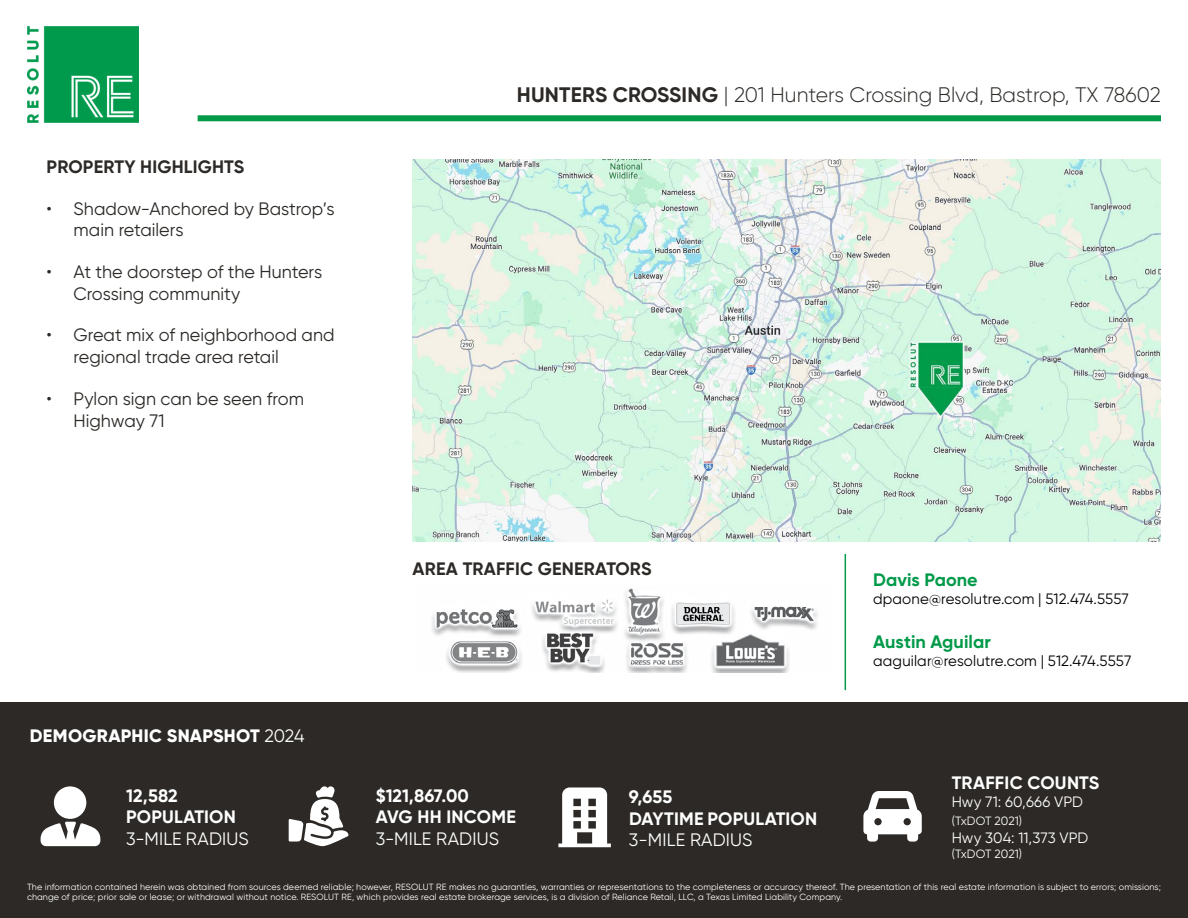
<style>
.page{position:relative;width:1188px;height:918px;background:#fff}
.page>*{position:absolute;margin:0;border:0;box-sizing:border-box;transform-origin:0 0}
.t1{font:300 21px "Gilroy";color:#2c2926}
.t2{font:18px/21.6px "Gilroy";color:#2c2926}
.t3{font:700 18px/21.6px "Gilroy";letter-spacing:.01em;color:#fff}
.t4{font:700 18px "Gilroy";letter-spacing:.01em;color:#2c2926}
.t5{font:18px "Gilroy";letter-spacing:.01em;color:#fff}
.t6{font:800 18px "Gilroy";letter-spacing:.015em;color:#fff}
.t7{font:700 18px "Gilroy";color:#019a49}
.t8{font:15px "Gilroy";letter-spacing:.005em;color:#000}
.t9{font:15px "Gilroy";letter-spacing:.005em;color:#fff}
.t10{font:12px "Gilroy";color:#fff}
.t11{font:9px/10.5px "Gilroy";letter-spacing:.01em;color:#fff}
.s1{font-weight:700}
.s2{font-weight:400}
</style>
<div class="page">
<img style="left:413px;top:160px;width:748px;height:382px">
<img style="left:432px;top:588px;width:386px;height:84px">
<hr style="left:845px;top:554px;width:1px;height:136px;background:#019a49">
<div style="left:0;top:702px;width:1188px;height:216px;background:#2c2926"></div>
<img style="left:27px;top:27px;width:112px;height:95px">
<div style="left:54px;top:786px;width:32px;height:33px;background:#fff;border-radius:50%"></div>
<svg style="left:41px;top:822px;width:59px;height:24px"></svg>
<svg style="left:289px;top:786px;width:59px;height:60px"></svg>
<svg style="left:863px;top:791px;width:59px;height:51px"></svg>
<svg style="left:558px;top:787px;width:53px;height:60px"></svg>
<div style="left:198px;top:115px;width:963px;height:6px;background:#019a49"></div>
<h2 class="t4" style="left:47px;top:155px;width:199px">PROPERTY HIGHLIGHTS</h2>
<h2 class="t2" style="left:74px;top:197px;width:263px;text-indent:-27px">• Shadow-Anchored by Bastrop’s main retailers</h2>
<h2 class="t2" style="left:74px;top:261px;width:250px;text-indent:-27px">• At the doorstep of the Hunters<br>Crossing community</h2>
<h2 class="t2" style="left:74px;top:324px;width:263px;text-indent:-27px">• Great mix of neighborhood and regional trade area retail</h2>
<h2 class="t2" style="left:74px;top:388px;width:232px;text-indent:-27px">• Pylon sign can be seen from<br>Highway 71</h2>
<h1 class="t1" style="left:517px;top:82px;width:646px"><span class="s1">HUNTERS CROSSING</span> | 201 Hunters Crossing Blvd, Bastrop, TX 78602</h1>
<h2 class="t6" style="left:30px;top:724px;width:276px">DEMOGRAPHIC SNAPSHOT <span class="s2">2024</span></h2>
<h2 class="t3" style="left:126px;top:785px;width:111px">12,582<br>POPULATION</h2>
<h2 class="t5" style="left:126px;top:828px;width:124px">3-MILE RADIUS</h2>
<h2 class="t4" style="left:413px;top:558px;width:240px">AREA TRAFFIC GENERATORS</h2>
<h2 class="t3" style="left:376px;top:785px;width:142px">$121,867.00<br>AVG HH INCOME</h2>
<h2 class="t5" style="left:376px;top:828px;width:125px">3-MILE RADIUS</h2>
<h2 class="t3" style="left:629px;top:786px;width:190px">9,655<br>DAYTIME POPULATION</h2>
<h2 class="t5" style="left:629px;top:829px;width:125px">3-MILE RADIUS</h2>
<h2 class="t7" style="left:873px;top:568px;width:106px">Davis Paone</h2>
<h3 class="t8" style="left:873px;top:589px;width:257px">dpaone@resolutre.com | 512.474.5557</h3>
<h2 class="t7" style="left:873px;top:630px;width:119px">Austin Aguilar</h2>
<h3 class="t8" style="left:873px;top:651px;width:260px">aaguilar@resolutre.com | 512.474.5557</h3>
<h2 class="t3" style="left:952px;top:772px;width:149px">TRAFFIC COUNTS</h2>
<h3 class="t9" style="left:952px;top:793px;width:133px">Hwy 71: 60,666 VPD</h3>
<h3 class="t10" style="left:952px;top:814px;width:72px">(TxDOT 2021)</h3>
<h3 class="t9" style="left:952px;top:829px;width:138px">Hwy 304: 11,373 VPD</h3>
<h3 class="t10" style="left:952px;top:846px;width:72px">(TxDOT 2021)</h3>
<p class="t11" style="left:27px;top:881px;width:1135px">The information contained herein was obtained from sources deemed reliable; however, RESOLUT RE makes no guaranties, warranties or representations to the completeness or accuracy thereof. The presentation of this real estate information is subject to errors; omissions; change of price; prior sale or lease; or withdrawal without notice. RESOLUT RE, which provides real estate brokerage services, is a division of Reliance Retail, LLC, a Texas Limited Liability Company.</p>
</div>
